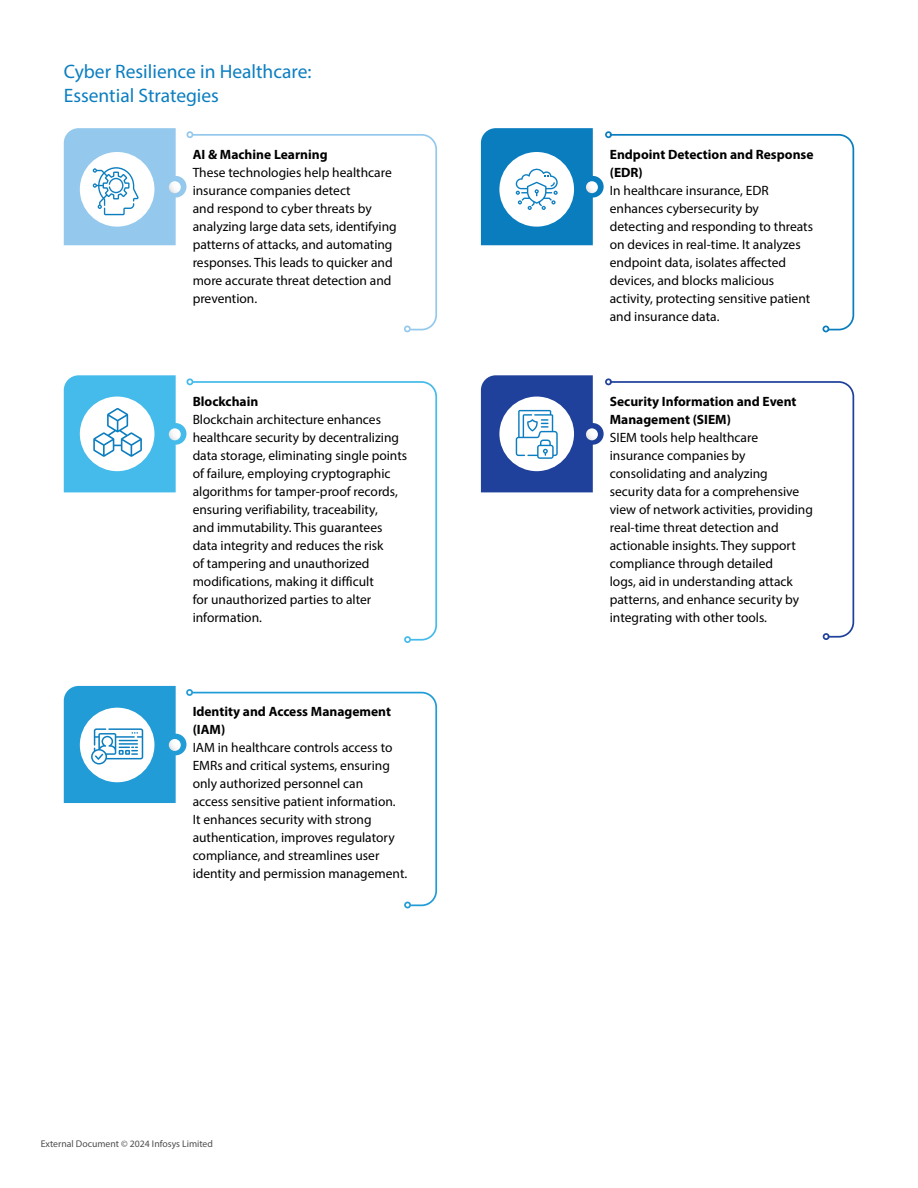
<style>
.page{position:relative;width:918px;height:1188px;background:#fff}
.page>*{position:absolute;margin:0;border:0;box-sizing:border-box;transform-origin:0 0}
.t1{font:19.5px/23.4px "Myriad Pro";color:#0c7ec0}
.t2{font:13.5px/18px "Myriad Pro";color:#000}
.t3{font:700 13.5px/18px "Myriad Pro";color:#000}
.t4{font:9.75px "Myriad Pro";color:#4d4d4d}
</style>
<div class="page">
<svg style="left:193px;top:134px;width:244px;height:196px"></svg>
<svg style="left:193px;top:381px;width:244px;height:260px"></svg>
<svg style="left:193px;top:692px;width:244px;height:214px"></svg>
<svg style="left:612px;top:134px;width:242px;height:196px"></svg>
<svg style="left:612px;top:381px;width:242px;height:257px"></svg>
<svg style="left:404px;top:326px;width:7px;height:6px"></svg>
<svg style="left:823px;top:326px;width:6px;height:6px"></svg>
<svg style="left:404px;top:636px;width:7px;height:7px"></svg>
<svg style="left:823px;top:633px;width:7px;height:7px"></svg>
<svg style="left:404px;top:902px;width:7px;height:6px"></svg>
<svg style="left:64px;top:128px;width:129px;height:117px"></svg>
<svg style="left:64px;top:375px;width:129px;height:117px"></svg>
<svg style="left:64px;top:686px;width:129px;height:117px"></svg>
<svg style="left:481px;top:128px;width:131px;height:117px"></svg>
<svg style="left:481px;top:375px;width:131px;height:117px"></svg>
<h1 class="t1" style="left:64px;top:60px;width:249px">Cyber Resilience in Healthcare:<br>Essential Strategies</h1>
<p class="t3" style="left:193px;top:145px;width:136px">AI &amp; Machine Learning</p>
<p class="t2" style="left:193px;top:163px;width:206px">These technologies help healthcare insurance companies detect<br>and respond to cyber threats by analyzing large data sets, identifying patterns of attacks, and automating responses. This leads to quicker and more accurate threat detection and prevention.</p>
<p class="t3" style="left:193px;top:392px;width:67px">Blockchain</p>
<p class="t2" style="left:193px;top:410px;width:216px">Blockchain architecture enhances healthcare security by decentralizing data storage, eliminating single points of failure, employing cryptographic algorithms for tamper-proof records, ensuring verifiability, traceability,<br>and immutability. This guarantees data integrity and reduces the risk<br>of tampering and unauthorized modifications, making it difficult<br>for unauthorized parties to alter information.</p>
<p class="t3" style="left:193px;top:703px;width:200px">Identity and Access Management (IAM)</p>
<p class="t2" style="left:193px;top:739px;width:216px">IAM in healthcare controls access to EMRs and critical systems, ensuring only authorized personnel can<br>access sensitive patient information.<br>It enhances security with strong authentication, improves regulatory compliance, and streamlines user identity and permission management.</p>
<p class="t4" style="left:41px;top:1138px;width:174px">External Document © 2024 Infosys Limited</p>
<p class="t3" style="left:610px;top:145px;width:205px">Endpoint Detection and Response (EDR)</p>
<p class="t2" style="left:610px;top:181px;width:205px">In healthcare insurance, EDR enhances cybersecurity by detecting and responding to threats on devices in real-time. It analyzes endpoint data, isolates affected devices, and blocks malicious activity, protecting sensitive patient and insurance data.</p>
<p class="t3" style="left:610px;top:392px;width:188px">Security Information and Event<br>Management (SIEM)</p>
<p class="t2" style="left:610px;top:428px;width:205px">SIEM tools help healthcare insurance companies by consolidating and analyzing security data for a comprehensive view of network activities, providing real-time threat detection and actionable insights. They support compliance through detailed<br>logs, aid in understanding attack patterns, and enhance security by integrating with other tools.</p>
</div>
